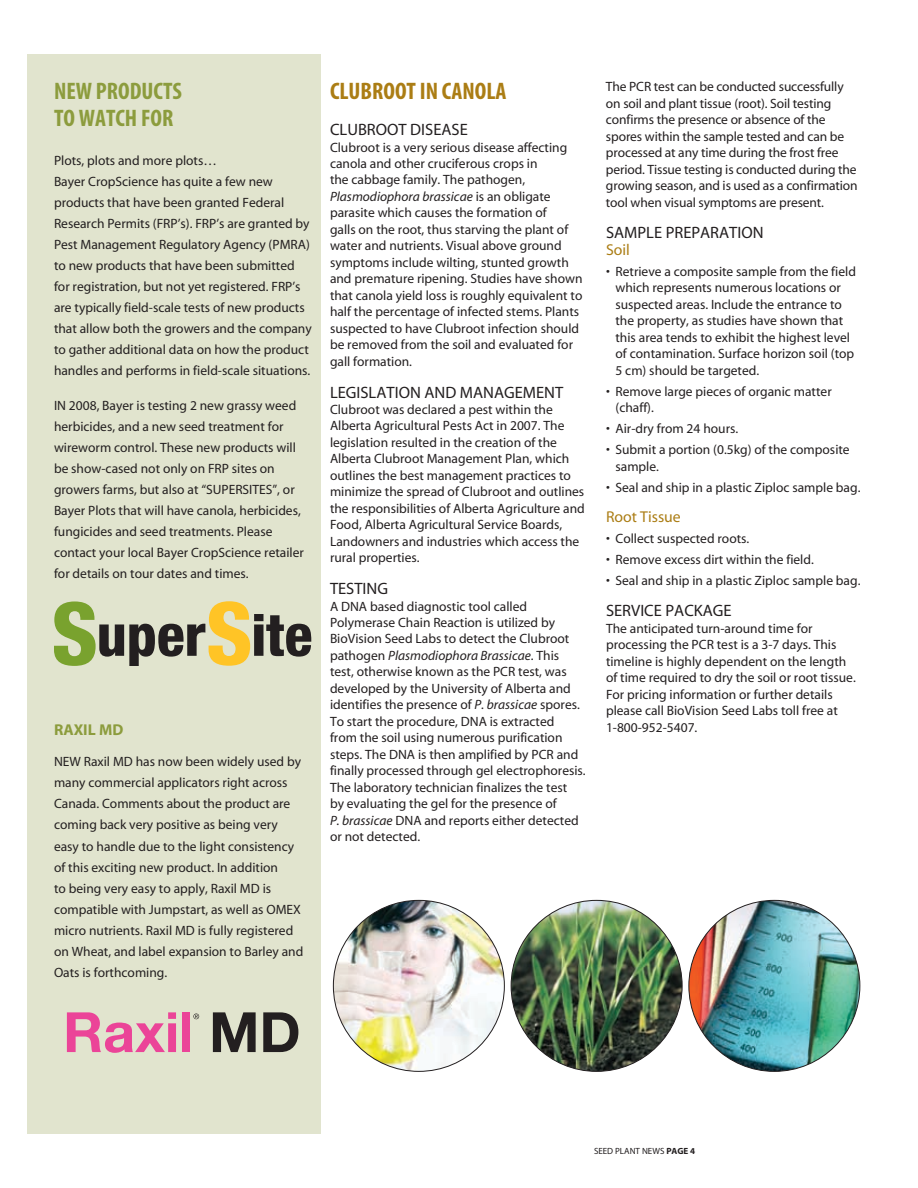
<style>
.page{position:relative;width:918px;height:1188px;background:#fff}
.page>*{position:absolute;margin:0;border:0;box-sizing:border-box;transform-origin:0 0}
.t1{font:700 condensed 24px/27px "Myriad";color:#8c9c3d}
.t2{font:700 condensed 24px "Myriad";color:#ab7d14}
.t3{font:16.5px "Myriad";color:#231f20}
.t4{font:15.75px "Myriad";color:#ab7d14}
.t5{font:700 15.75px "Myriad";color:#8c9c3d}
.t6{font:13.5px/16.5px "Myriad";color:#231f20}
.t7{font:9px "Myriad";color:#231f20}
.s1{font-style:italic}
.s2{font-weight:700}
</style>
<div class="page">
<div style="left:27px;top:54px;width:294px;height:1080px;background:#e1e4ce"></div>
<svg style="left:54px;top:601px;width:257px;height:65px"></svg>
<svg style="left:193px;top:1014px;width:6px;height:5px"></svg>
<svg style="left:67px;top:1012px;width:109px;height:41px"></svg>
<div style="left:182px;top:1012px;width:8px;height:40px;background:#eb4498"></div>
<svg style="left:213px;top:1012px;width:43px;height:40px"></svg>
<svg style="left:263px;top:1012px;width:35px;height:40px"></svg>
<img style="left:333px;top:900px;width:171px;height:171px;border-radius:86px">
<img style="left:511px;top:900px;width:171px;height:171px;border-radius:86px">
<img style="left:689px;top:900px;width:171px;height:171px;border-radius:86px">
<h1 class="t1" style="left:54px;top:78px;width:129px">NEW PRODUCTS<br>TO WATCH FOR</h1>
<p class="t6" style="left:54px;top:151px;width:259px;line-height:21px">Plots, plots and more plots…<br>Bayer CropScience has quite a few new products that have been granted Federal Research Permits (FRP’s). FRP’s are granted by Pest Management Regulatory Agency (PMRA) to new products that have been submitted for registration, but not yet registered. FRP’s are typically field-scale tests of new products that allow both the growers and the company to gather additional data on how the product handles and performs in field-scale situations.</p>
<p class="t6" style="left:54px;top:395px;width:251px;line-height:21px">IN 2008, Bayer is testing 2 new grassy weed herbicides, and a new seed treatment for wireworm control. These new products will be show-cased not only on FRP sites on growers farms, but also at “SUPERSITES”, or Bayer Plots that will have canola, herbicides, fungicides and seed treatments. Please contact your local Bayer CropScience retailer for details on tour dates and times.</p>
<p class="t5" style="left:54px;top:722px;width:58px">RAXIL MD</p>
<p class="t6" style="left:54px;top:752px;width:251px;line-height:21px">NEW Raxil MD has now been widely used by many commercial applicators right across Canada. Comments about the product are coming back very positive as being very easy to handle due to the light consistency of this exciting new product. In addition<br>to being very easy to apply, Raxil MD is compatible with Jumpstart, as well as OMEX micro nutrients. Raxil MD is fully registered on Wheat, and label expansion to Barley and Oats is forthcoming.</p>
<h1 class="t2" style="left:330px;top:79px;width:12px">CLUBROOT</h1>
<h1 class="t2" style="left:420px;top:79px;width:34px">IN CANOLA</h1>
<p class="t3" style="left:330px;top:121px;width:20px">Clubroot</p>
<p class="t3" style="left:410px;top:121px;width:20px">Disease</p>
<p class="t6" style="left:330px;top:139px;width:254px">Clubroot is a very serious disease affecting canola and other cruciferous crops in<br>the cabbage family. The pathogen, <span class="s1">Plasmodiophora brassicae</span> is an obligate parasite which causes the formation of<br>galls on the root, thus starving the plant of water and nutrients. Visual above ground symptoms include wilting, stunted growth and premature ripening. Studies have shown that canola yield loss is roughly equivalent to half the percentage of infected stems. Plants suspected to have Clubroot infection should be removed from the soil and evaluated for gall formation.</p>
<p class="t3" style="left:330px;top:384px;width:17px">Legislation</p>
<p class="t3" style="left:424px;top:384px;width:12px">and</p>
<p class="t3" style="left:460px;top:384px;width:25px">Management</p>
<p class="t6" style="left:330px;top:402px;width:256px">Clubroot was declared a pest within the Alberta Agricultural Pests Act in 2007. The legislation resulted in the creation of the Alberta Clubroot Management Plan, which outlines the best management practices to minimize the spread of Clubroot and outlines the responsibilities of Alberta Agriculture and Food, Alberta Agricultural Service Boards, Landowners and industries which access the rural properties.</p>
<p class="t3" style="left:330px;top:580px;width:18px">Testing</p>
<p class="t6" style="left:330px;top:598px;width:257px">A DNA based diagnostic tool called Polymerase Chain Reaction is utilized by BioVision Seed Labs to detect the Clubroot pathogen <span class="s1">Plasmodiophora Brassicae</span>. This test, otherwise known as the PCR test, was developed by the University of Alberta and identifies the presence of <span class="s1">P. brassicae</span> spores.<br>To start the procedure, DNA is extracted<br>from the soil using numerous purification steps. The DNA is then amplified by PCR and finally processed through gel electrophoresis.<br>The laboratory technician finalizes the test<br>by evaluating the gel for the presence of<br><span class="s1">P. brassicae</span> DNA and reports either detected or not detected.</p>
<p class="t6" style="left:606px;top:79px;width:253px">The PCR test can be conducted successfully on soil and plant tissue (root). Soil testing confirms the presence or absence of the spores within the sample tested and can be processed at any time during the frost free period. Tissue testing is conducted during the growing season, and is used as a confirmation tool when visual symptoms are present.</p>
<p class="t3" style="left:606px;top:224px;width:19px">Sample</p>
<p class="t3" style="left:666px;top:224px;width:19px">Preparation</p>
<p class="t4" style="left:606px;top:242px;width:25px">Soil</p>
<p class="t6" style="left:616px;top:263px;width:242px;text-indent:-10px">• Retrieve a composite sample from the field which represents numerous locations or suspected areas. Include the entrance to the property, as studies have shown that this area tends to exhibit the highest level of contamination. Surface horizon soil (top 5 cm) should be targeted.</p>
<p class="t6" style="left:616px;top:383px;width:218px;text-indent:-10px">• Remove large pieces of organic matter (chaff).</p>
<p class="t6" style="left:606px;top:421px;width:134px">• Air-dry from 24 hours.</p>
<p class="t6" style="left:616px;top:442px;width:236px;text-indent:-10px">• Submit a portion (0.5kg) of the composite sample.</p>
<p class="t6" style="left:606px;top:479px;width:256px">• Seal and ship in a plastic Ziploc sample bag.</p>
<p class="t4" style="left:606px;top:509px;width:76px">Root Tissue</p>
<p class="t6" style="left:606px;top:530px;width:145px">• Collect suspected roots.</p>
<p class="t6" style="left:606px;top:551px;width:209px">• Remove excess dirt within the field.</p>
<p class="t6" style="left:606px;top:572px;width:256px">• Seal and ship in a plastic Ziploc sample bag.</p>
<p class="t3" style="left:606px;top:602px;width:17px">Service</p>
<p class="t3" style="left:665px;top:602px;width:20px">Package</p>
<p class="t6" style="left:606px;top:620px;width:251px">The anticipated turn-around time for processing the PCR test is a 3-7 days. This timeline is highly dependent on the length of time required to dry the soil or root tissue.<br>For pricing information or further details please call BioVision Seed Labs toll free at 1-800-952-5407.</p>
<p class="t7" style="left:594px;top:1147px;width:103px">SEED PLANT NEWS <span class="s2">PAGE 4</span></p>
</div>
